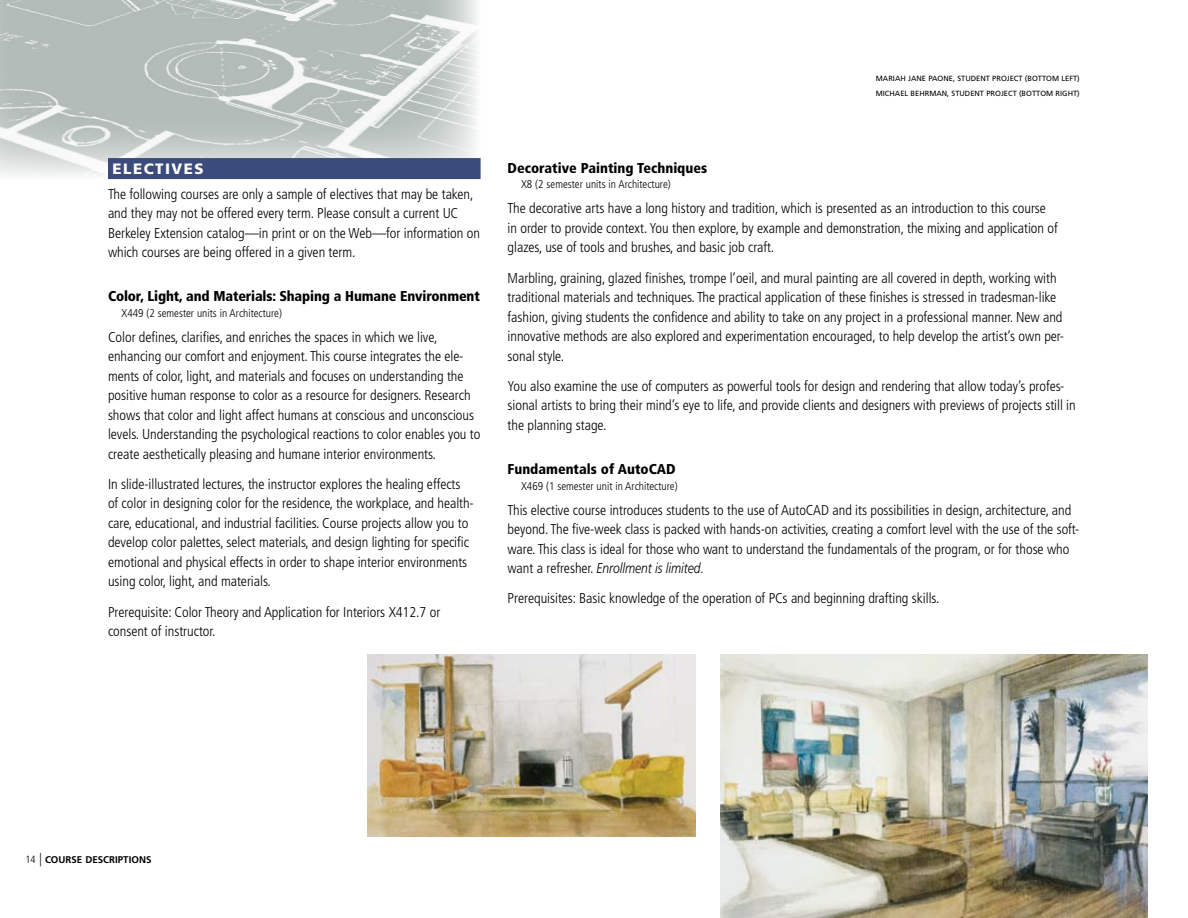
<style>
.page{position:relative;width:1188px;height:918px;background:#fff}
.page>*{position:absolute;margin:0;border:0;box-sizing:border-box;transform-origin:0 0}
.t1{font:900 15px "Frutiger";letter-spacing:.1em;color:#fff}
.t2{font:300 condensed 14.25px/19.5px "Frutiger";color:#000}
.t3{font:900 condensed 14.25px "Frutiger";letter-spacing:-.01em;color:#000}
.t4{font:300 condensed 11.25px "Frutiger";color:#000}
.t5{font:700 9.75px "Frutiger";color:#000}
.t6{font:7.5px "Frutiger";color:#000}
.s1{font-style:italic;font-stretch:normal}
.s2{font-weight:300;font-stretch:condensed;font-size:10.5px}
.s3{font-weight:300;font-stretch:condensed;font-size:13.5px}
</style>
<div class="page">
<img style="left:0;top:0;width:477px;height:176px">
<div style="left:108px;top:158px;width:373px;height:21px;background:#3b4b7b"></div>
<img style="left:368px;top:654px;width:328px;height:183px">
<img style="left:721px;top:654px;width:427px;height:264px">
<p class="t1" style="left:112px;top:159px;width:93px">ELECTIVES</p>
<p class="t2" style="left:108px;top:184px;width:374px">The following courses are only a sample of electives that may be taken, and they may not be offered every term. Please consult a current UC Berkeley Extension catalog—in print or on the Web—for information on which courses are being offered in a given term.</p>
<p class="t3" style="left:108px;top:287px;width:373px">Color, Light, and Materials: Shaping a Humane Environment</p>
<p class="t4" style="left:122px;top:306px;width:162px">X449 (2 semester units in Architecture)</p>
<p class="t2" style="left:108px;top:327px;width:374px">Color defines, clarifies, and enriches the spaces in which we live, enhancing our comfort and enjoyment. This course integrates the ele&shy;ments of color, light, and materials and focuses on understanding the positive human response to color as a resource for designers. Research shows that color and light affect humans at conscious and unconscious levels. Understanding the psychological reactions to color enables you to create aesthetically pleasing and humane interior environments.</p>
<p class="t2" style="left:108px;top:474px;width:367px">In slide-illustrated lectures, the instructor explores the healing effects of color in designing color for the residence, the workplace, and health&shy;care, educational, and industrial facilities. Course projects allow you to develop color palettes, select materials, and design lighting for specific emotional and physical effects in order to shape interior environments using color, light, and materials.</p>
<p class="t2" style="left:108px;top:602px;width:334px">Prerequisite: Color Theory and Application for Interiors X412 .7 or consent of instructor.</p>
<p class="t6" style="left:876px;top:74px;width:38px">MARIAH JANE</p>
<p class="t6" style="left:928px;top:74px;width:153px">PAONE, STUDENT PROJECT (B OTTOM LE FT)</p>
<p class="t6" style="left:876px;top:89px;width:20px">MICHAEL</p>
<p class="t6" style="left:911px;top:89px;width:6px">BEH</p>
<p class="t6" style="left:925px;top:89px;width:12px">RMAN</p>
<p class="t6" style="left:947px;top:89px;width:134px">, STUDENT PROJECT (BOTTOM RIGHT)</p>
<p class="t3" style="left:508px;top:159px;width:201px">Decorative Painting Techniques</p>
<p class="t4" style="left:521px;top:178px;width:151px">X8 (2 semester units in Architecture)</p>
<p class="t2" style="left:508px;top:199px;width:552px">The decorative arts have a long history and tradition, which is presented as an introduction to this course in order to provide context. You then explore, by example and demonstration, the mixing and application of glazes, use of tools and brushes, and basic job craft.</p>
<p class="t2" style="left:508px;top:268px;width:558px">Marbling, graining, glazed finishes, trompe l’oeil, and mural painting are all covered in depth, working with traditional materials and techniques. The practical application of these finishes is stressed in tradesman-like fashion, giving students the confidence and ability to take on any project in a professional manner. New and innovative methods are also explored and experimentation encouraged, to help develop the artist’s own per&shy;sonal style.</p>
<p class="t2" style="left:508px;top:376px;width:570px">You also examine the use of computers as powerful tools for design and rendering that allow today’s profes&shy;sional artists to bring their mind’s eye to life, and provide clients and designers with previews of projects still in the planning stage.</p>
<p class="t3" style="left:508px;top:460px;width:170px">Fundamentals of AutoCAD</p>
<p class="t4" style="left:521px;top:479px;width:158px">X469 (1 semester unit in Architecture)</p>
<p class="t2" style="left:508px;top:500px;width:573px">This elective course introduces students to the use of AutoCAD and its possibilities in design, architecture, and beyond. The five-week class is packed with hands-on activities, creating a comfort level with the use of the soft&shy;ware. This class is ideal for those who want to understand the fundamentals of the program, or for those who want a refresher. <span class="s1">Enrollment is limited.</span></p>
<p class="t2" style="left:508px;top:589px;width:433px">Prerequisites: Basic knowledge of the operation of PCs and beginning drafting skills.</p>
<p class="t5" style="left:25px;top:854px;width:128px"><span class="s2">14</span> <span class="s3">|</span> COURSE DESCRIPTIONS</p>
</div>
